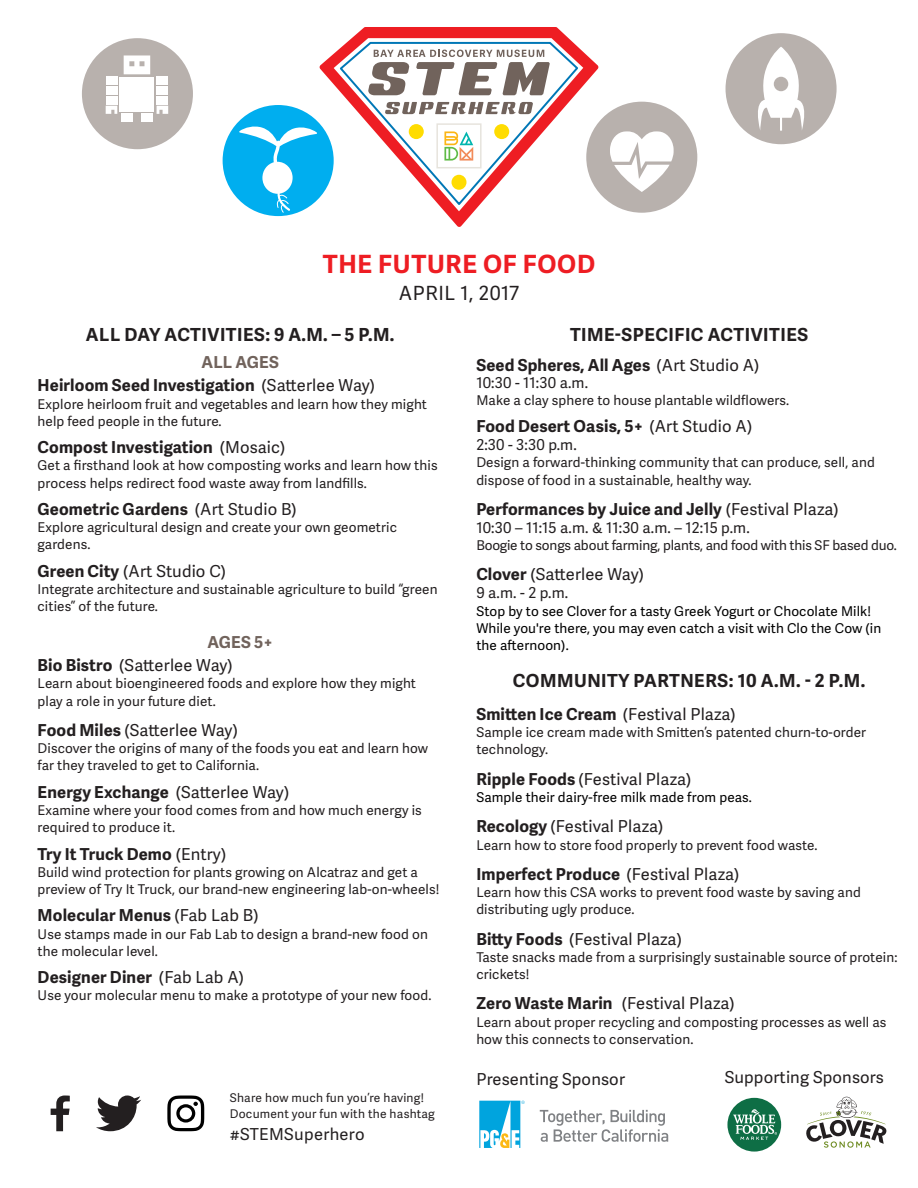
<style>
.page{position:relative;width:918px;height:1188px;background:#fff}
.page>*{position:absolute;margin:0;border:0;box-sizing:border-box;transform-origin:0 0}
.t1{font:700 25.2px "Adelle Sans";letter-spacing:.03em;color:#ee1d23}
.t2{font:19.5px "Adelle Sans";letter-spacing:.03em;color:#231f20}
.t3{font:700 18px "Adelle Sans";letter-spacing:.03em;color:#231f20}
.t4{font:700 16.5px "Adelle Sans";letter-spacing:.01em;color:#231f20}
.body_text{font:16.5px "Adelle Sans";letter-spacing:.01em;color:#231f20}
.t5{font:700 16.5px "Adelle Sans";letter-spacing:.01em;color:#71635c}
.t6{font:15px "Adelle Sans";letter-spacing:.01em;color:#231f20}
.Paragraph_Style_1{font:13.5px/17.2px "Adelle Sans";letter-spacing:.01em;color:#231f20}
.Paragraph_Style_1-2{font:13.5px/17.2px "Adelle Sans";letter-spacing:.01em;color:#000}
.Paragraph_Style_1-3{font:13.5px "Adelle Sans";letter-spacing:-.01em;color:#231f20}
.t7{font:12px "Adelle Sans";letter-spacing:.02em;color:#231f20}
.s1{font-weight:400}
.s2{font-weight:700}
</style>
<div class="page">
<div style="left:82px;top:38px;width:111px;height:111px;background:#b8b1ad;border-radius:50%"></div>
<div style="left:223px;top:105px;width:111px;height:111px;background:#00aeef;border-radius:50%"></div>
<svg style="left:320px;top:27px;width:279px;height:200px"></svg>
<svg style="left:334px;top:38px;width:249px;height:173px"></svg>
<div style="left:119px;top:77px;width:35px;height:35px;background:#fff"></div>
<div style="left:106px;top:77px;width:11px;height:8px;background:#fff"></div>
<div style="left:106px;top:86px;width:11px;height:8px;background:#fff"></div>
<div style="left:106px;top:96px;width:11px;height:8px;background:#fff"></div>
<svg style="left:106px;top:106px;width:11px;height:8px"></svg>
<div style="left:157px;top:77px;width:11px;height:8px;background:#fff"></div>
<div style="left:157px;top:86px;width:11px;height:8px;background:#fff"></div>
<div style="left:157px;top:96px;width:11px;height:8px;background:#fff"></div>
<svg style="left:157px;top:106px;width:11px;height:8px"></svg>
<svg style="left:124px;top:55px;width:26px;height:19px"></svg>
<div style="left:141px;top:114px;width:12px;height:8px;background:#fff"></div>
<div style="left:121px;top:114px;width:12px;height:8px;background:#fff"></div>
<div style="left:586px;top:102px;width:111px;height:111px;background:#b8b1ad;border-radius:50%"></div>
<svg style="left:610px;top:131px;width:64px;height:61px"></svg>
<div style="left:726px;top:33px;width:111px;height:111px;background:#b8b1ad;border-radius:50%"></div>
<svg style="left:758px;top:47px;width:47px;height:84px"></svg>
<svg style="left:239px;top:126px;width:78px;height:87px"></svg>
<svg style="left:96px;top:1096px;width:45px;height:35px"></svg>
<svg style="left:51px;top:1096px;width:19px;height:35px"></svg>
<svg style="left:167px;top:1096px;width:37px;height:35px"></svg>
<svg style="left:540px;top:1110px;width:128px;height:32px"></svg>
<svg style="left:479px;top:1101px;width:46px;height:47px"></svg>
<div style="left:727px;top:1098px;width:54px;height:54px;background:#0e6e45;border-radius:50%"></div>
<svg style="left:733px;top:1109px;width:44px;height:31px"></svg>
<svg style="left:806px;top:1097px;width:81px;height:51px"></svg>
<p class="t1" style="left:323px;top:246px;width:274px">THE FUTURE OF FOOD</p>
<p class="t2" style="left:399px;top:279px;width:122px">APRIL 1, 2017</p>
<p class="t3" style="left:86px;top:321px;width:310px">ALL DAY ACTIVITIES: 9 A.M. – 5 P.M.</p>
<p class="t5" style="left:202px;top:350px;width:79px">ALL AGES</p>
<p class="t4" style="left:38px;top:373px;width:339px">Heirloom Seed Investigation <span class="s1">(Satterlee Way)</span></p>
<p class="Paragraph_Style_1" style="left:38px;top:395px;width:391px">Explore heirloom fruit and vegetables and learn how they might help feed people in the future.</p>
<p class="t4" style="left:38px;top:435px;width:249px">Compost Investigation <span class="s1">(Mosaic)</span></p>
<p class="Paragraph_Style_1" style="left:38px;top:456px;width:402px">Get a firsthand look at how composting works and learn how this process helps redirect food waste away from landfills.</p>
<p class="t4" style="left:38px;top:497px;width:261px">Geometric Gardens <span class="s1">(Art Studio B)</span></p>
<p class="Paragraph_Style_1" style="left:38px;top:518px;width:361px">Explore agricultural design and create your own geometric gardens.</p>
<p class="body_text" style="left:38px;top:559px;width:190px"><span class="s2">Green City</span> (Art Studio C)</p>
<p class="Paragraph_Style_1" style="left:38px;top:580px;width:402px">Integrate architecture and sustainable agriculture to build “green cities” of the future.</p>
<p class="t5" style="left:208px;top:630px;width:67px">AGES 5+</p>
<p class="body_text" style="left:38px;top:654px;width:197px"><span class="s2">Bio Bistro</span> (Satterlee Way)</p>
<p class="Paragraph_Style_1" style="left:38px;top:675px;width:380px">Learn about bioengineered foods and explore how they might play a role in your future diet.</p>
<p class="body_text" style="left:38px;top:718px;width:202px"><span class="s2">Food Miles</span> (Satterlee Way)</p>
<p class="Paragraph_Style_1" style="left:38px;top:739px;width:392px">Discover the origins of many of the foods you eat and learn how far they traveled to get to California.</p>
<p class="t4" style="left:38px;top:780px;width:253px">Energy Exchange <span class="s1">(Satterlee Way)</span></p>
<p class="Paragraph_Style_1" style="left:38px;top:801px;width:386px">Examine where your food comes from and how much energy is required to produce it.</p>
<p class="t4" style="left:38px;top:842px;width:190px">Try It Truck Demo <span class="s1">(Entry)</span></p>
<p class="Paragraph_Style_1" style="left:38px;top:863px;width:403px">Build wind protection for plants growing on Alcatraz and get a preview of Try It Truck, our brand-new engineering lab-on-wheels!</p>
<p class="t4" style="left:38px;top:903px;width:222px">Molecular Menus <span class="s1">(Fab Lab B)</span></p>
<p class="Paragraph_Style_1" style="left:38px;top:925px;width:392px">Use stamps made in our Fab Lab to design a brand-new food on the molecular level.</p>
<p class="t4" style="left:38px;top:965px;width:208px">Designer Diner <span class="s1">(Fab Lab A)</span></p>
<p class="Paragraph_Style_1" style="left:38px;top:987px;width:395px">Use your molecular menu to make a prototype of your new food.</p>
<p class="t7" style="left:230px;top:1089px;width:196px">Share how much fun you’re having!</p>
<p class="t7" style="left:230px;top:1105px;width:206px">Document your fun with the hashtag</p>
<p class="body_text" style="left:230px;top:1122px;width:136px">#STEMSuperhero</p>
<p class="t3" style="left:570px;top:321px;width:240px">TIME-SPECIFIC ACTIVITIES</p>
<p class="t4" style="left:476px;top:353px;width:285px">Seed Spheres, All Ages <span class="s1">(Art Studio A)</span></p>
<p class="t6" style="left:476px;top:372px;width:113px">10:30 - 11:30 a.m.</p>
<p class="Paragraph_Style_1" style="left:476px;top:391px;width:315px">Make a clay sphere to house plantable wildflowers.</p>
<p class="t4" style="left:476px;top:414px;width:278px">Food Desert Oasis, 5+ <span class="s1">(Art Studio A)</span></p>
<p class="t6" style="left:476px;top:434px;width:102px">2:30 - 3:30 p.m.</p>
<p class="Paragraph_Style_1" style="left:476px;top:453px;width:400px">Design a forward-thinking community that can produce, sell, and dispose of food in a sustainable, healthy way.</p>
<p class="t4" style="left:476px;top:497px;width:364px">Performances by Juice and Jelly <span class="s1">(Festival Plaza)</span></p>
<p class="t6" style="left:476px;top:517px;width:275px">10:30 – 11:15 a.m. &amp; 11:30 a.m. – 12:15 p.m.</p>
<p class="Paragraph_Style_1-3" style="left:476px;top:536px;width:422px">Boogie to songs about farming, plants, and food with this SF based duo.</p>
<p class="body_text" style="left:476px;top:563px;width:169px"><span class="s2">Clover</span> (Satterlee Way)</p>
<p class="t6" style="left:476px;top:582px;width:93px">9 a.m. - 2 p.m.</p>
<p class="Paragraph_Style_1-2" style="left:476px;top:602px;width:406px">Stop by to see Clover for a tasty Greek Yogurt or Chocolate Milk!<br>While you're there, you may even catch a visit with Clo the Cow (in the afternoon).</p>
<p class="t3" style="left:513px;top:667px;width:354px">COMMUNITY PARTNERS: 10 A.M. - 2 P.M.</p>
<p class="t4" style="left:476px;top:702px;width:261px">Smitten Ice Cream <span class="s1">(Festival Plaza)</span></p>
<p class="Paragraph_Style_1" style="left:476px;top:723px;width:391px">Sample ice cream made with Smitten’s patented churn-to-order technology.</p>
<p class="body_text" style="left:476px;top:767px;width:217px"><span class="s2">Ripple Foods</span> (Festival Plaza)</p>
<p class="Paragraph_Style_1-2" style="left:476px;top:788px;width:277px">Sample their dairy-free milk made from peas.</p>
<p class="body_text" style="left:476px;top:815px;width:189px"><span class="s2">Recology</span> (Festival Plaza)</p>
<p class="Paragraph_Style_1" style="left:476px;top:836px;width:343px">Learn how to store food properly to prevent food waste.</p>
<p class="t4" style="left:476px;top:862px;width:265px">Imperfect Produce <span class="s1">(Festival Plaza)</span></p>
<p class="Paragraph_Style_1" style="left:476px;top:883px;width:386px">Learn how this CSA works to prevent food waste by saving and distributing ugly produce.</p>
<p class="body_text" style="left:476px;top:927px;width:207px"><span class="s2">Bitty Foods</span> (Festival Plaza)</p>
<p class="Paragraph_Style_1" style="left:476px;top:948px;width:423px">Taste snacks made from a surprisingly sustainable source of protein: crickets!</p>
<p class="body_text" style="left:476px;top:992px;width:260px"><span class="s2">Zero Waste Marin</span> (Festival Plaza)</p>
<p class="Paragraph_Style_1" style="left:476px;top:1013px;width:412px">Learn about proper recycling and composting processes as well as how this connects to conservation.</p>
<p class="body_text" style="left:476px;top:1067px;width:150px">Presenting Sponsor</p>
<p class="body_text" style="left:725px;top:1066px;width:161px">Supporting Sponsors</p>
</div>
